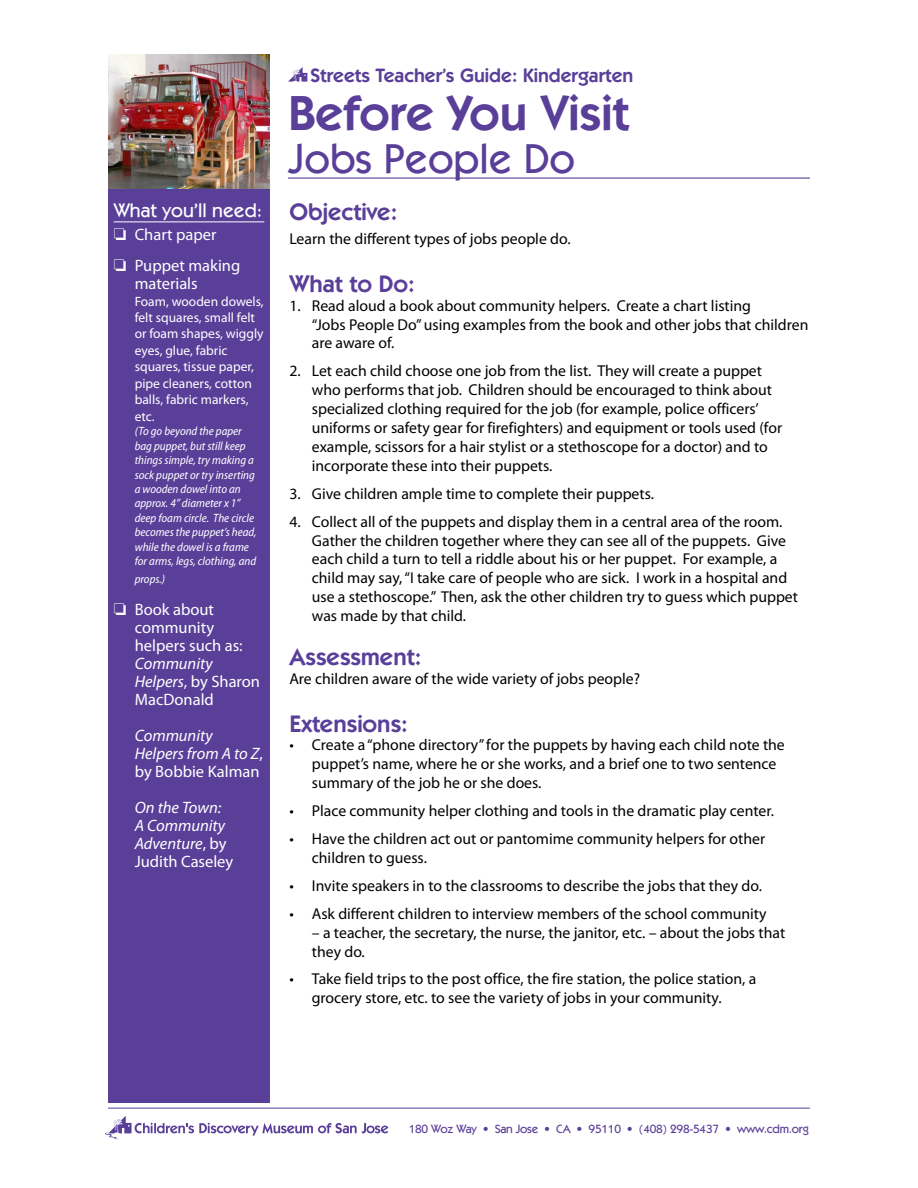
<style>
.page{position:relative;width:918px;height:1188px;background:#fff}
.page>*{position:absolute;margin:0;border:0;box-sizing:border-box;transform-origin:0 0}
.t1{font:600 49.5px "Itc Kabel";color:#5a3f99}
.t2{font:500 42px "Itc Kabel";color:#5a3f99}
.t3{font:600 24px "Itc Kabel";color:#5a3f99}
.t4{font:600 19.5px "Itc Kabel";color:#5a3f99}
.t5{font:500 19.5px "Itc Kabel";color:#fff}
.t6{font:16.5px/18px "Myriad Pro";color:#fff}
.t7{font:italic 16.5px/18px "Myriad Pro";color:#fff}
.t8{font:15.75px/18.9px "Myriad Pro";color:#000}
.t9{font:13.5px/16.5px "Myriad Pro";color:#fff}
.t10{font:italic semi-condensed 12px/14.4px "Myriad Pro";color:#fff}
.t11{font:500 12px "Itc Kabel";letter-spacing:-.02em;color:#5a3f99}
.s1{font-style:italic}
.s2{font-style:normal}
</style>
<div class="page">
<hr style="left:108px;top:1108px;width:702px;height:1px;background:#5a3f99">
<svg style="left:105px;top:1116px;width:283px;height:23px"></svg>
<div style="left:108px;top:54px;width:162px;height:1048px;background:#5a3f99"></div>
<svg style="left:288px;top:67px;width:19px;height:15px"></svg>
<img style="left:108px;top:54px;width:162px;height:134px">
<hr style="left:288px;top:178px;width:522px;height:1px;background:#5a3f99">
<hr style="left:114px;top:222px;width:150px;height:1px;background:#fff">
<p class="t5" style="left:114px;top:199px;width:150px">What you’ll need:</p>
<p class="t6" style="left:114px;top:218px;width:128px;line-height:31.5px">❏ Chart paper<br>❏ Puppet making</p>
<p class="t6" style="left:135px;top:274px;width:64px">materials</p>
<p class="t9" style="left:135px;top:293px;width:131px">Foam, wooden dowels, felt squares, small felt or foam shapes, wiggly eyes, glue, fabric squares, tissue paper, pipe cleaners, cotton balls, fabric markers, etc.</p>
<p class="t10" style="left:135px;top:424px;width:123px">(To go beyond the paper bag puppet, but still keep things simple, try making a sock puppet or try inserting a wooden dowel into an approx. 4” diameter x 1” deep foam circle. The circle becomes the puppet’s head, while the dowel is a frame for arms, legs, clothing, and</p>
<p class="t10" style="left:135px;top:572px;width:32px">props.)</p>
<p class="t6" style="left:135px;top:600px;width:109px;text-indent:-21px">❏ Book about community helpers such as:</p>
<p class="t6" style="left:135px;top:654px;width:127px"><span class="s1">Community<br>Helpers</span>, by Sharon<br>MacDonald</p>
<p class="t7" style="left:135px;top:726px;width:130px">Community<br>Helpers from A to Z<span class="s2">, by Bobbie Kalman</span></p>
<p class="t7" style="left:135px;top:798px;width:100px">On the Town:<br>A Community<br>Adventure<span class="s2">, by<br>Judith Caseley</span></p>
<p class="t4" style="left:310px;top:63px;width:324px">Streets Teacher’s Guide: Kindergarten</p>
<h1 class="t1" style="left:288px;top:83px;width:343px">Before You Visit</h1>
<h2 class="t2" style="left:288px;top:134px;width:289px">Jobs People Do</h2>
<h3 class="t3" style="left:289px;top:198px;width:109px">Objective:</h3>
<p class="t8" style="left:289px;top:229px;width:283px">Learn the different types of jobs people do.</p>
<h3 class="t3" style="left:289px;top:269px;width:127px">What to Do:</h3>
<p class="t8" style="left:312px;top:296px;width:498px;text-indent:-23px">1. Read aloud a book about community helpers. Create a chart listing<br>“Jobs People Do” using examples from the book and other jobs that children are aware of.</p>
<p class="t8" style="left:312px;top:361px;width:472px;text-indent:-23px">2. Let each child choose one job from the list. They will create a puppet who performs that job. Children should be encouraged to think about specialized clothing required for the job (for example, police officers’ uniforms or safety gear for firefighters) and equipment or tools used (for example, scissors for a hair stylist or a stethoscope for a doctor) and to incorporate these into their puppets.</p>
<p class="t8" style="left:289px;top:484px;width:366px">3. Give children ample time to complete their puppets.</p>
<p class="t8" style="left:312px;top:512px;width:488px;text-indent:-23px">4. Collect all of the puppets and display them in a central area of the room.<br>Gather the children together where they can see all of the puppets. Give each child a turn to tell a riddle about his or her puppet. For example, a child may say, “I take care of people who are sick. I work in a hospital and use a stethoscope.” Then, ask the other children try to guess which puppet was made by that child.</p>
<h3 class="t3" style="left:289px;top:642px;width:133px">Assessment:</h3>
<p class="t8" style="left:289px;top:669px;width:352px">Are children aware of the wide variety of jobs people?</p>
<h3 class="t3" style="left:289px;top:709px;width:120px">Extensions:</h3>
<p class="t8" style="left:312px;top:736px;width:475px;text-indent:-23px">• Create a “phone directory”for the puppets by having each child note the puppet’s name, where he or she works, and a brief one to two sentence summary of the job he or she does.</p>
<p class="t8" style="left:289px;top:801px;width:486px">• Place community helper clothing and tools in the dramatic play center.</p>
<p class="t8" style="left:312px;top:829px;width:455px;text-indent:-23px">• Have the children act out or pantomime community helpers for other children to guess.</p>
<p class="t8" style="left:289px;top:876px;width:474px">• Invite speakers in to the classrooms to describe the jobs that they do.</p>
<p class="t8" style="left:289px;top:904px;width:479px">• Ask different children to interview members of the school community</p>
<p class="t8" style="left:312px;top:923px;width:475px">– a teacher, the secretary, the nurse, the janitor, etc. – about the jobs that they do.</p>
<p class="t8" style="left:312px;top:969px;width:446px;text-indent:-23px">• Take field trips to the post office, the fire station, the police station, a grocery store, etc. to see the variety of jobs in your community.</p>
<p class="t11" style="left:409px;top:1122px;width:401px">180 Woz Way • San Jose • CA • 95110 • (408) 298-5437 • www.cdm.org</p>
</div>
